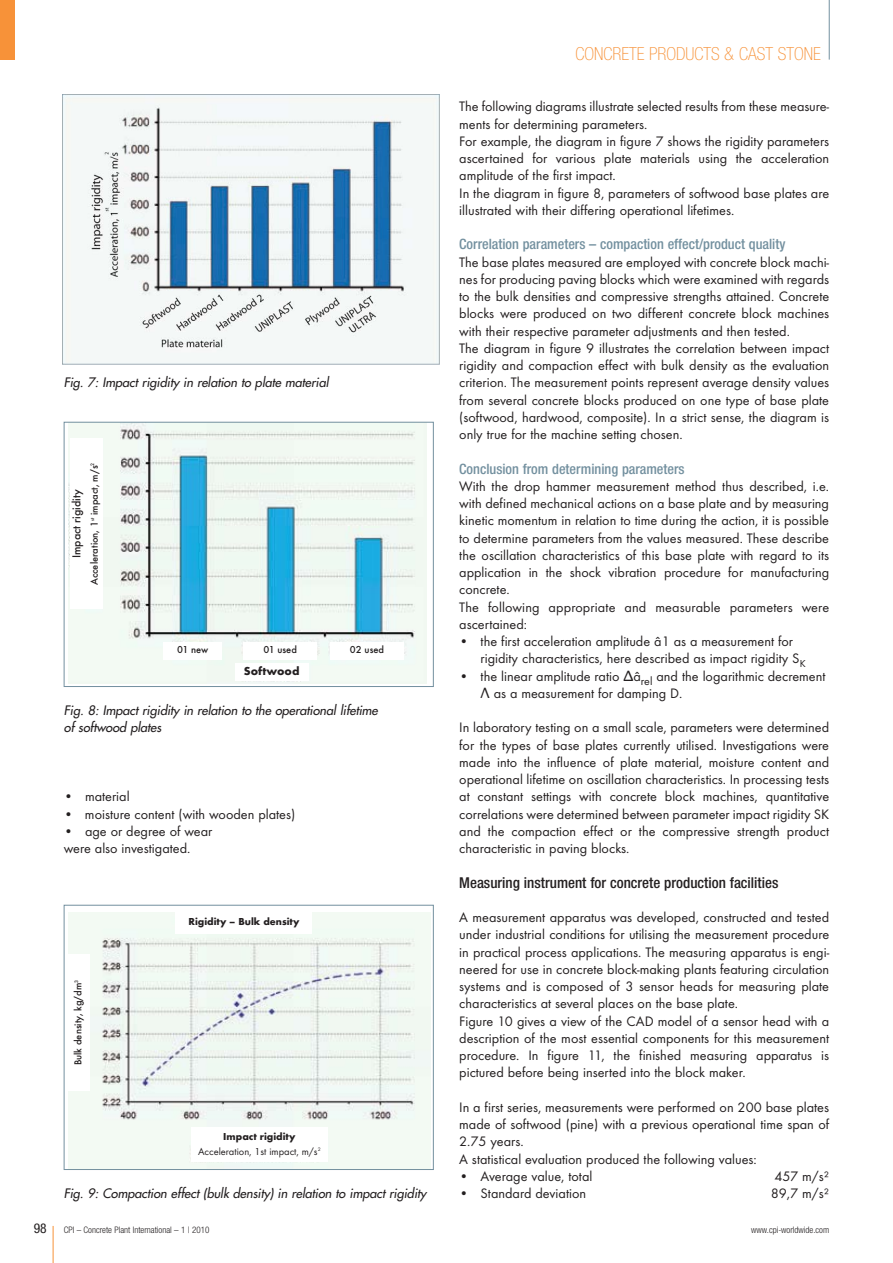
<style>
.page{position:relative;width:893px;height:1263px;background:#fff}
.page>*{position:absolute;margin:0;border:0;box-sizing:border-box;transform-origin:0 0}
.t1{font:100 condensed 18px "Helvetica Neue";color:#f79239}
.t2{font:500 condensed 15px "Helvetica Neue";color:#231f20}
.t3{font:14.25px/17.2px "Futura T";color:#231f20}
.t4{font:500 condensed 14.25px "Helvetica Neue";color:#73909f}
.t5{font:condensed 13.5px "Helvetica Neue";color:#231f20}
.t6{font:italic 12.75px/17.2px "Futura";letter-spacing:-.005em;color:#231f20}
.t7{font:500 12px "Futura T";color:#231f20}
.t8{font:700 12px "Futura T";color:#231f20}
.t9{font:500 10.5px "Futura T";color:#231f20}
.t10{font:10.5px/15px "Futura T";color:#231f20;text-align:center}
.t11{font:700 10.5px "Futura T";color:#231f20}
.t12{font:300 condensed 9px "Helvetica Neue";color:#231f20}
.s1{font-weight:700}
.s2{font-family:"Lucida Grande"}
</style>
<div class="page">
<hr style="left:53px;top:1226px;width:1px;height:37px;background:#f79239">
<hr style="left:829px;top:0;width:1px;height:60px;background:#73909f">
<div style="left:0;top:0;width:15px;height:60px;background:#f79239"></div>
<img style="left:68px;top:912px;width:362px;height:256px">
<div style="left:64px;top:905px;width:370px;height:265px;border:1px solid #73909f"></div>
<img style="left:68px;top:424px;width:358px;height:260px">
<div style="left:64px;top:422px;width:370px;height:265px;border:1px solid #73909f"></div>
<div style="left:164px;top:642px;width:58px;height:17px;background:#fff"></div>
<div style="left:244px;top:643px;width:73px;height:17px;background:#fff"></div>
<div style="left:330px;top:642px;width:73px;height:17px;background:#fff"></div>
<div style="left:235px;top:664px;width:73px;height:17px;background:#fff"></div>
<div style="left:191px;top:1128px;width:136px;height:34px;background:#fff"></div>
<div style="left:176px;top:912px;width:136px;height:22px;background:#fff"></div>
<div style="left:69px;top:955px;width:21px;height:136px;background:#fff"></div>
<div style="left:70px;top:439px;width:33px;height:170px;background:#fff"></div>
<img style="left:62px;top:95px;width:377px;height:269px">
<p class="t6" style="left:64px;top:375px;width:269px">Fig. 7: Impact rigidity in relation to plate material</p>
<p class="t9" style="left:90px;top:585px;width:124px;rotate:-90deg">Acceleration, 1<sup>st</sup> impact, m/s<sup>2</sup></p>
<p class="t7" style="left:71px;top:558px;width:71px;rotate:-90deg">Impact rigidity</p>
<p class="t9" style="left:177px;top:645px;width:33px">01 new</p>
<p class="t9" style="left:263px;top:645px;width:35px">01 used</p>
<p class="t9" style="left:350px;top:645px;width:36px">02 used</p>
<p class="t8" style="left:244px;top:666px;width:57px">Softwood</p>
<p class="t6" style="left:64px;top:703px;width:318px">Fig. 8: Impact rigidity in relation to the operational lifetime of softwood plates</p>
<p class="t3" style="left:64px;top:789px;width:68px">• material</p>
<p class="t3" style="left:64px;top:807px;width:233px">• moisture content (with wooden plates)</p>
<p class="t3" style="left:64px;top:824px;width:150px">• age or degree of wear were also investigated.</p>
<p class="t9" style="left:73px;top:1065px;width:87px;rotate:-90deg">Bulk density, kg/dm<sup>3</sup></p>
<p class="t11" style="left:189px;top:918px;width:112px">Rigidity – Bulk density</p>
<p class="t10" style="left:198px;top:1130px;width:124px"><span class="s1">Impact rigidity<br></span>Acceleration, 1st impact, m/s<sup>2</sup></p>
<p class="t6" style="left:64px;top:1186px;width:364px">Fig. 9: Compaction effect (bulk density) in relation to impact rigidity</p>
<p class="t1" style="left:575px;top:47px;width:247px">CONCRETE PRODUCTS &amp; CAST STONE</p>
<p class="t3" style="left:459px;top:99px;width:371px">The following diagrams illustrate selected results from these measure&shy;ments for determining parameters.<br>For example, the diagram in figure 7 shows the rigidity parameters ascertained for various plate materials using the acceleration amplitude of the first impact.<br>In the diagram in figure 8, parameters of softwood base plates are illustrated with their differing operational lifetimes.</p>
<p class="t4" style="left:459px;top:239px;width:328px">Correlation parameters – compaction effect/product quality</p>
<p class="t3" style="left:459px;top:254px;width:371px">The base plates measured are employed with concrete block machi&shy;nes for producing paving blocks which were examined with regards to the bulk densities and compressive strengths attained. Concrete blocks were produced on two different concrete block machines with their respective parameter adjustments and then tested.<br>The diagram in figure 9 illustrates the correlation between impact rigidity and compaction effect with bulk density as the evaluation criterion. The measurement points represent average density values from several concrete blocks produced on one type of base plate (softwood, hardwood, composite). In a strict sense, the diagram is only true for the machine setting chosen.</p>
<p class="t4" style="left:459px;top:463px;width:227px">Conclusion from determining parameters</p>
<p class="t3" style="left:459px;top:479px;width:371px">With the drop hammer measurement method thus described, i.e. with defined mechanical actions on a base plate and by measuring kinetic momentum in relation to time during the action, it is possible to determine parameters from the values measured. These describe the oscillation characteristics of this base plate with regard to its application in the shock vibration procedure for manufacturing concrete.<br>The following appropriate and measurable parameters were ascertained:</p>
<p class="t3" style="left:480px;top:634px;width:327px;text-indent:-21px">• the first acceleration amplitude â1 as a measurement for rigi dity characteristics, here described as impact rigidity S<sub>K</sub></p>
<p class="t3" style="left:480px;top:669px;width:346px;text-indent:-21px">• the linear amplitude ratio <span class="s2">Δ</span>â<sub>rel</sub> and the logarithmic decrement<br><span class="s2">Λ</span> as a measurement for damping D.</p>
<p class="t3" style="left:459px;top:720px;width:371px;text-align:justify">In laboratory testing on a small scale, parameters were determined for the types of base plates currently utilised. Investigations were made into the influence of plate material, moisture content and operational lifetime on oscillation characteristics. In processing tests at constant settings with concrete block machines, quantitative correlations were determined between parameter impact rigidity SK and the compaction effect or the compressive strength product characteristic in paving blocks.</p>
<p class="t2" style="left:459px;top:877px;width:321px">Measuring instrument for concrete production facilities</p>
<p class="t3" style="left:459px;top:910px;width:371px">A measurement apparatus was developed, constructed and tested under industrial conditions for utilising the measurement procedure in practical process applications. The measuring apparatus is engi&shy;neered for use in concrete block-making plants featuring circulation systems and is composed of 3 sensor heads for measuring plate characteristics at several places on the base plate.<br>Figure 10 gives a view of the CAD model of a sensor head with a description of the most essential components for this measurement procedure. In figure 11, the finished measuring apparatus is pictured before being inserted into the block maker.</p>
<p class="t3" style="left:459px;top:1100px;width:371px">In a first series, measurements were performed on 200 base plates made of softwood (pine) with a previous operational time span of 2.75 years.<br>A statistical evaluation produced the following values:</p>
<p class="t3" style="left:459px;top:1169px;width:135px">• Average value, total</p>
<p class="t3" style="left:774px;top:1169px;width:56px">457 m/s²</p>
<p class="t3" style="left:459px;top:1186px;width:128px">• Standard deviation</p>
<p class="t3" style="left:771px;top:1186px;width:60px">89,7 m/s²</p>
<p class="t5" style="left:34px;top:1223px;width:14px">98</p>
<p class="t12" style="left:64px;top:1226px;width:147px">CPI – Concrete Plant International – 1 | 2010</p>
<p class="t12" style="left:751px;top:1226px;width:79px">www.cpi-worldwide.com</p>
</div>
